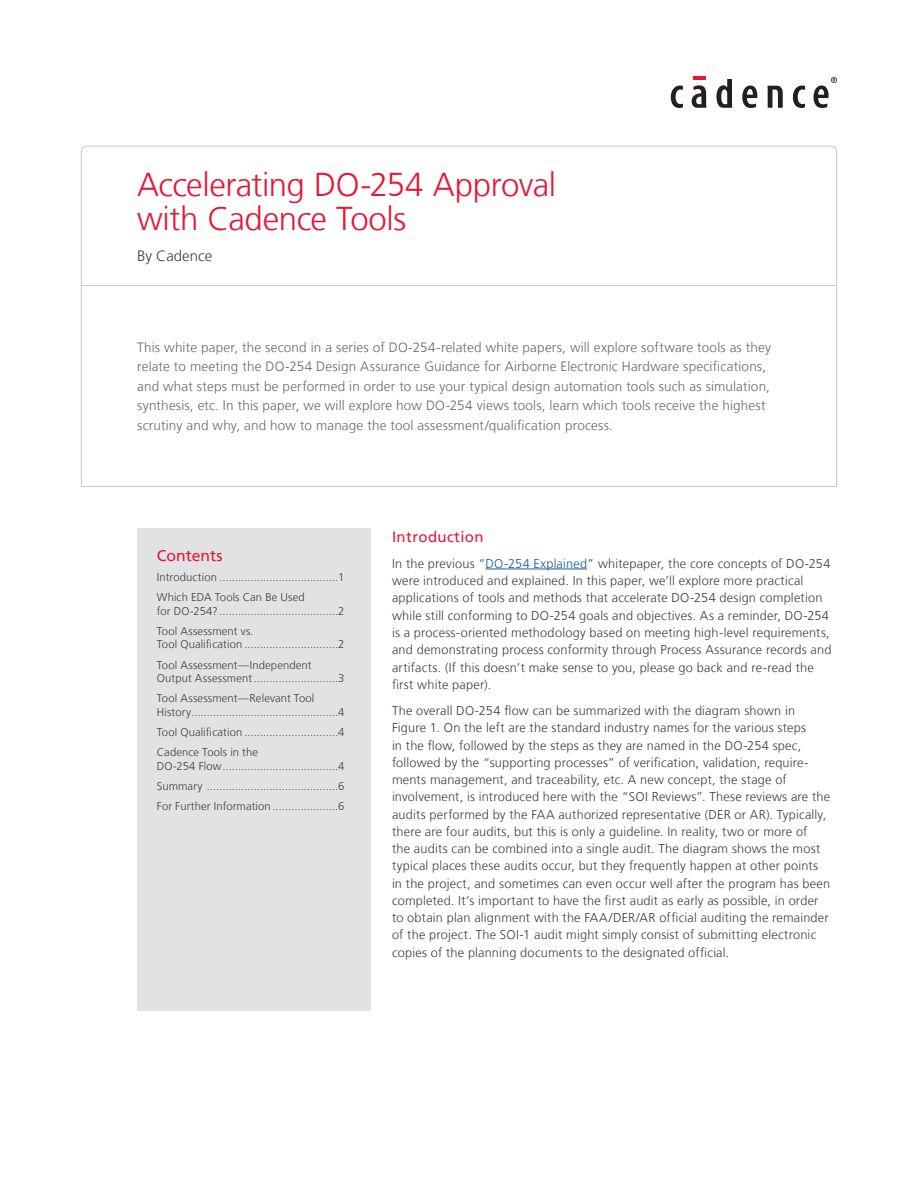
<style>
.page{position:relative;width:918px;height:1188px;background:#fff}
.page>*{position:absolute;margin:0;border:0;box-sizing:border-box;transform-origin:0 0}
.t1{font:300 33px/34.5px "Frutiger LT";letter-spacing:-.015em;color:#e51836}
.t2{font:15.75px "Frutiger LT";color:#e51836}
.t3{font:15px "Frutiger LT";letter-spacing:.025em;color:#e51836}
.t4{font:300 15px "Frutiger LT";color:#3e3e3f}
.t5{font:300 13.5px/19.5px "Frutiger LT";letter-spacing:.015em;color:#69696c}
.t6{font:300 12.75px/17.2px "Frutiger LT";letter-spacing:.015em;color:#3e3e3f}
.t7{font:300 11.25px/20.2px "Frutiger LT";letter-spacing:.01em;color:#3e3e3f}
.s1{color:#175d9e}
</style>
<div class="page">
<svg style="left:671px;top:86px;width:12px;height:22px"></svg>
<svg style="left:692px;top:77px;width:14px;height:31px"></svg>
<svg style="left:716px;top:79px;width:16px;height:29px"></svg>
<svg style="left:742px;top:85px;width:15px;height:23px"></svg>
<svg style="left:767px;top:86px;width:16px;height:22px"></svg>
<svg style="left:793px;top:86px;width:12px;height:22px"></svg>
<svg style="left:814px;top:77px;width:23px;height:31px"></svg>
<svg style="left:81px;top:145px;width:756px;height:342px"></svg>
<hr style="left:82px;top:285px;width:755px;height:1px;background:#c7c8ca">
<hr style="left:486px;top:569px;width:101px;height:1px;background:#175d9e">
<div style="left:137px;top:529px;width:233px;height:482px;background:#e1e2e4"></div>
<h1 class="t1" style="left:137px;top:168px;width:420px">Accelerating DO-254 Approval with Cadence Tools</h1>
<p class="t4" style="left:137px;top:247px;width:77px">By Cadence</p>
<p class="t5" style="left:137px;top:337px;width:636px">This white paper, the second in a series of DO-254-related white papers, will explore software tools as they relate to meeting the DO-254 Design Assurance Guidance for Airborne Electronic Hardware specifications, and what steps must be performed in order to use your typical design automation tools such as simulation, synthesis, etc. In this paper, we will explore how DO-254 views tools, learn which tools receive the highest scrutiny and why, and how to manage the tool assessment/qualification process.</p>
<p class="t2" style="left:157px;top:546px;width:67px">Contents</p>
<p class="t7" style="left:157px;top:567px;width:189px">Introduction ......................................1<br>Which EDA Tools Can Be Used</p>
<p class="t7" style="left:157px;top:601px;width:189px">for DO-254? ......................................2<br>Tool Assessment vs.</p>
<p class="t7" style="left:157px;top:635px;width:189px">Tool Qualification ..............................2<br>Tool Assessment—Independent</p>
<p class="t7" style="left:157px;top:668px;width:189px">Output Assessment...........................3<br>Tool Assessment—Relevant Tool</p>
<p class="t7" style="left:157px;top:702px;width:189px;text-align:justify">History...............................................4<br>Tool Qualification ..............................4<br>Cadence Tools in the</p>
<p class="t7" style="left:157px;top:756px;width:189px;text-align:justify">DO-254 Flow.....................................4<br>Summary ..........................................6<br>For Further Information .....................6</p>
<p class="t3" style="left:392px;top:528px;width:93px">Introduction</p>
<p class="t6" style="left:392px;top:555px;width:441px">In the previous “<span class="s1">DO-254 Explained</span>” whitepaper, the core concepts of DO-254 were introduced and explained. In this paper, we’ll explore more practical applications of tools and methods that accelerate DO-254 design completion while still conforming to DO-254 goals and objectives. As a reminder, DO-254 is a process-oriented methodology based on meeting high-level requirements, and demonstrating process conformity through Process Assurance records and artifacts. (If this doesn’t make sense to you, please go back and re-read the first white paper).</p>
<p class="t6" style="left:392px;top:702px;width:440px">The overall DO-254 flow can be summarized with the diagram shown in Figure 1. On the left are the standard industry names for the various steps<br>in the flow, followed by the steps as they are named in the DO-254 spec, followed by the “supporting processes” of verification, validation, require&shy;ments management, and traceability, etc. A new concept, the stage of involvement, is introduced here with the “SOI Reviews”. These reviews are the audits performed by the FAA authorized representative (DER or AR). Typically, there are four audits, but this is only a guideline. In reality, two or more of<br>the audits can be combined into a single audit. The diagram shows the most typical places these audits occur, but they frequently happen at other points in the project, and sometimes can even occur well after the program has been completed. It’s important to have the first audit as early as possible, in order to obtain plan alignment with the FAA/DER/AR official auditing the remainder of the project. The SOI-1 audit might simply consist of submitting electronic copies of the planning documents to the designated official.</p>
</div>
